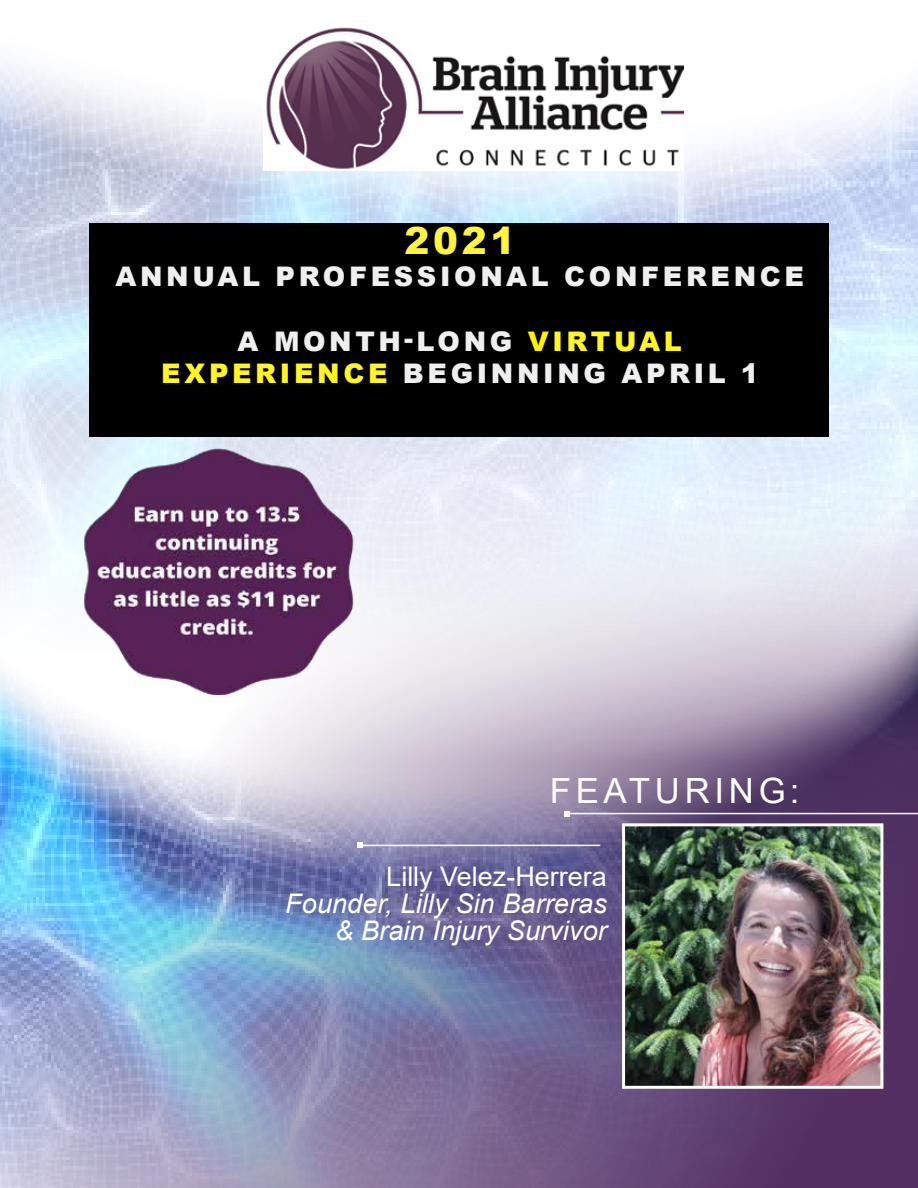
<style>
.page{position:relative;width:918px;height:1188px;background:#fff}
.page>*{position:absolute;margin:0;border:0;box-sizing:border-box;transform-origin:0 0}
.t1{font:900 37.35px "Arial";color:#fff342}
.t2{font:34.8px "Arial";letter-spacing:.135em;color:#fff}
.t3{font:900 27px/32.4px "Arial";letter-spacing:.135em;color:#efeff0;text-align:center}
.t4{font:italic 27px/27px "Arial";letter-spacing:.005em;color:#fff;text-align:right}
.t5{font:27px "Arial";color:#fff}
.s1{color:#fff200}
.s2{color:#fff32a}
</style>
<div class="page">
<img style="left:0;top:60px;width:918px;height:404px">
<img style="left:0;top:464px;width:918px;height:724px">
<hr style="left:567px;top:813px;width:351px;height:1px;background:#fff">
<svg style="left:564px;top:811px;width:6px;height:6px"></svg>
<hr style="left:360px;top:845px;width:240px;height:1px;background:#fff">
<svg style="left:357px;top:842px;width:6px;height:6px"></svg>
<img style="left:626px;top:827px;width:253px;height:258px">
<div style="left:622px;top:823px;width:261px;height:266px;border:3px solid #fff"></div>
<img style="left:54px;top:446px;width:325px;height:249px">
<div style="left:89px;top:223px;width:740px;height:213px;background:#000"></div>
<img style="left:264px;top:27px;width:419px;height:143px">
<h1 class="t1" style="left:404px;top:213px;width:112px">2021</h1>
<p class="t3" style="left:115px;top:259px;width:690px">ANNUAL PROFESSIONAL CONFERENCE</p>
<p class="t3" style="left:161px;top:324px;width:599px">A MONTH-LONG <span class="s1">V</span><span class="s2">IRTUAL<br>EXPERIENCE</span> BEGINNING APRIL 1</p>
<p class="t2" style="left:550px;top:767px;width:251px">FEATURING:</p>
<p class="t5" style="left:386px;top:858px;width:222px">Lilly Velez-Herrera</p>
<p class="t4" style="left:285px;top:891px;width:323px">Founder, Lilly Sin Barreras &amp; Brain Injury Survivor</p>
</div>
